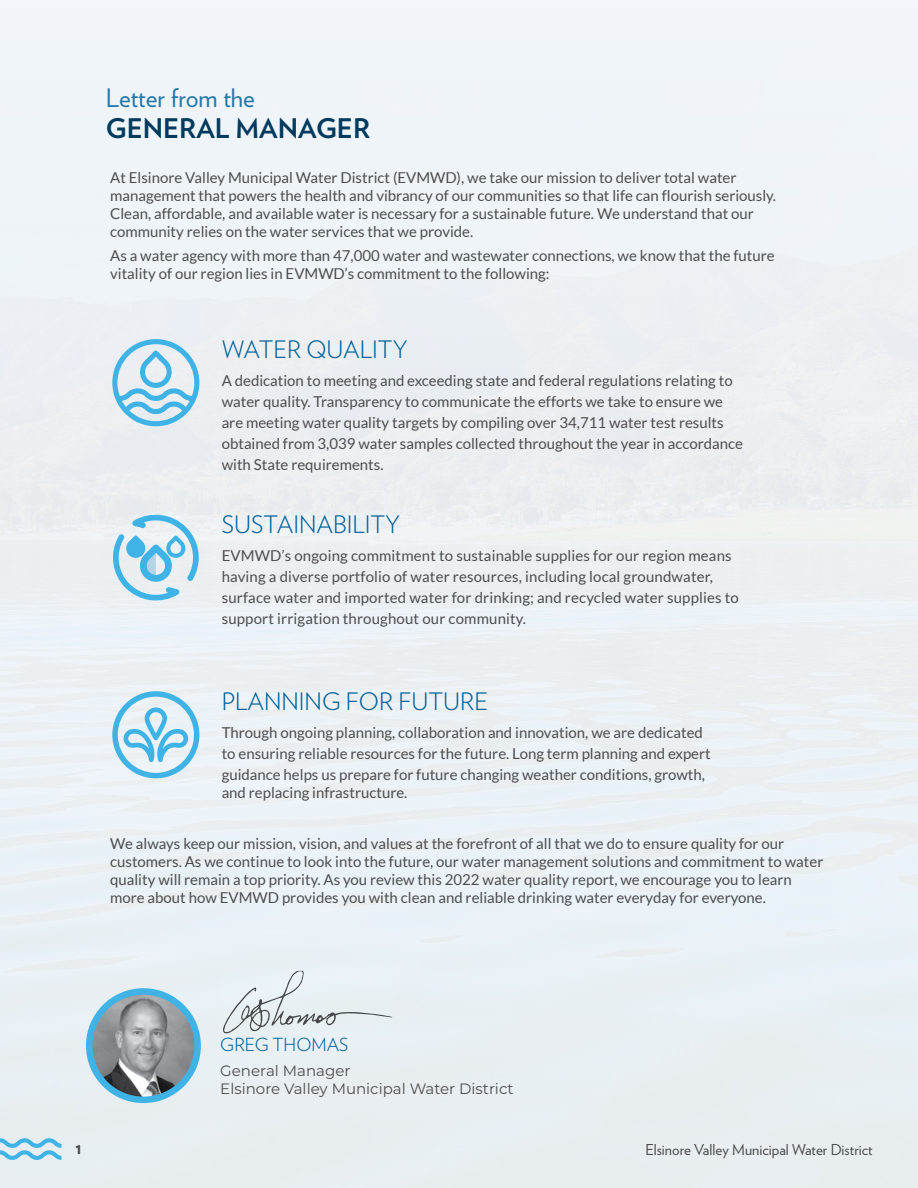
<style>
.page{position:relative;width:918px;height:1188px;background:#ecf0f4}
.page>*{position:absolute;margin:0;border:0;box-sizing:border-box;transform-origin:0 0}
.t1{font:700 27px "Verlag";color:#003a5d}
.t2{font:25.5px "Verlag";color:#2678a7}
.t3{font:300 24px "Verlag";color:#006098}
.t4{font:300 18px "Verlag";color:#006098}
.t5{font:15px/21px "Lato";color:#4d4d4f}
.t6{font:15px/18px "Montserrat";color:#4d4d4f}
.t7{font:15px "Verlag";color:#4d4d4f}
.t8{font:900 15px "Verlag";color:#4d4d4f}
</style>
<div class="page">
<img style="left:89px;top:991px;width:109px;height:109px;border-radius:54px">
<div style="left:86px;top:988px;width:115px;height:115px;border:6px solid #40b3e6;border-radius:50%"></div>
<svg style="left:112px;top:339px;width:87px;height:87px;background:#b3daee"></svg>
<svg style="left:112px;top:514px;width:87px;height:87px;background:#b4dbee"></svg>
<svg style="left:112px;top:691px;width:87px;height:87px;background:#b2dcf0"></svg>
<svg style="left:223px;top:970px;width:170px;height:64px;background:#dce4e8"></svg>
<svg style="left:0;top:1136px;width:66px;height:26px;background:#afdaed"></svg>
<h2 class="t2" style="left:106px;top:79px;width:151px">Letter from the</h2>
<h1 class="t1" style="left:106px;top:107px;width:266px">GENERAL MANAGER</h1>
<p class="t5" style="left:110px;top:168px;width:667px;line-height:18px">At Elsinore Valley Municipal Water District (EVMWD), we take our mission to deliver total water management that powers the health and vibrancy of our communities so that life can flourish seriously.<br>Clean, affordable, and available water is necessary for a sustainable future. We understand that our community relies on the water services that we provide.</p>
<p class="t5" style="left:110px;top:247px;width:666px;line-height:18px">As a water agency with more than 47,000 water and wastewater connections, we know that the future vitality of our region lies in EVMWD’s commitment to the following:</p>
<h3 class="t3" style="left:222px;top:332px;width:188px">WATER QUALITY</h3>
<p class="t5" style="left:222px;top:370px;width:523px">A dedication to meeting and exceeding state and federal regulations relating to water quality. Transparency to communicate the efforts we take to ensure we are meeting water quality targets by compiling over 34,711 water test results obtained from 3,039 water samples collected throughout the year in accordance with State requirements.</p>
<h3 class="t3" style="left:222px;top:507px;width:180px">SUSTAINABILITY</h3>
<p class="t5" style="left:222px;top:545px;width:519px">EVMWD’s ongoing commitment to sustainable supplies for our region means having a diverse portfolio of water resources, including local groundwater, surface water and imported water for drinking; and recycled water supplies to support irrigation throughout our community.</p>
<h3 class="t3" style="left:222px;top:684px;width:268px">PLANNING FOR FUTURE</h3>
<p class="t5" style="left:222px;top:722px;width:491px">Through ongoing planning, collaboration and innovation, we are dedicated to ensuring reliable resources for the future. Long term planning and expert guidance helps us prepare for future changing weather conditions, growth,</p>
<p class="t5" style="left:222px;top:782px;width:187px">and replacing infrastructure.</p>
<p class="t5" style="left:110px;top:835px;width:715px;line-height:18px">We always keep our mission, vision, and values at the forefront of all that we do to ensure quality for our customers. As we continue to look into the future, our water management solutions and commitment to water quality will remain a top priority. As you review this 2022 water quality report, we encourage you to learn more about how EVMWD provides you with clean and reliable drinking water everyday for everyone.</p>
<p class="t4" style="left:220px;top:1032px;width:130px">GREG THOMAS</p>
<p class="t6" style="left:220px;top:1061px;width:295px">General Manager<br>Elsinore Valley Municipal Water District</p>
<p class="t8" style="left:76px;top:1136px;width:8px">1</p>
<p class="t7" style="left:645px;top:1139px;width:229px">Elsinore Valley Municipal Water District</p>
</div>
